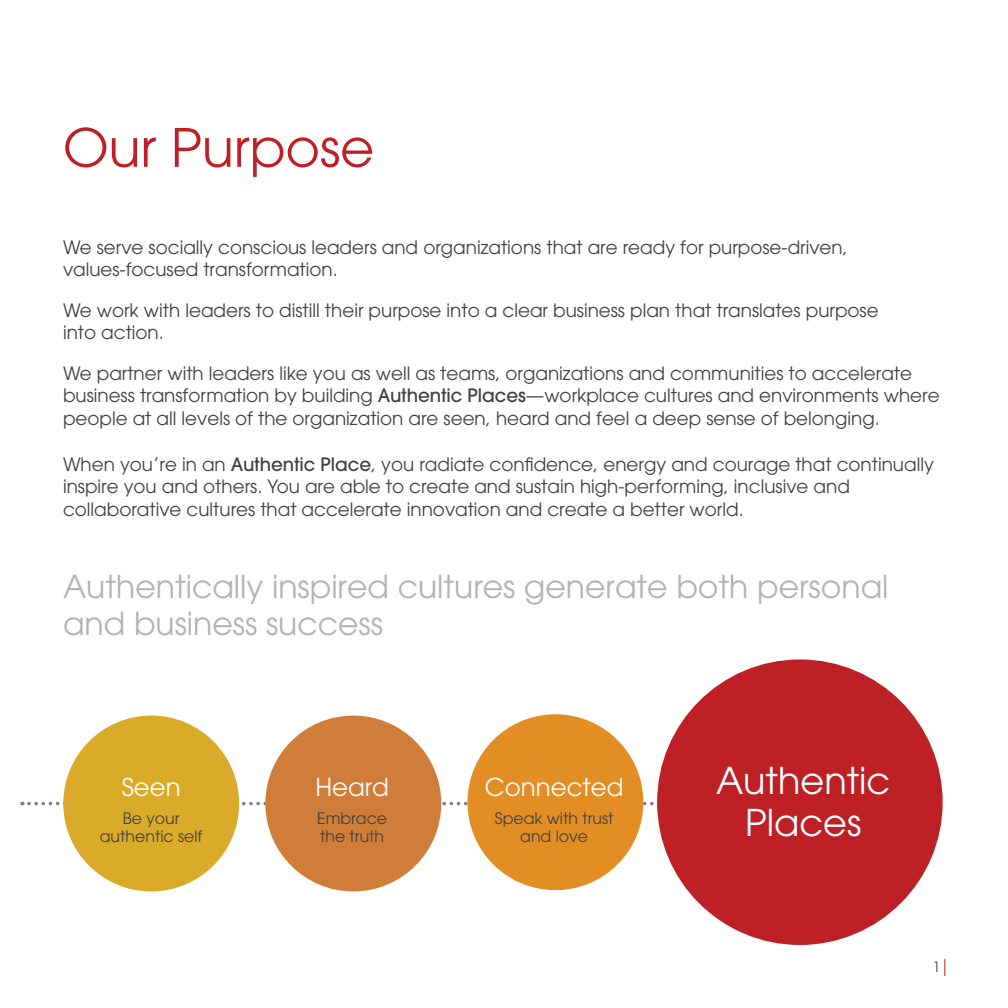
<style>
.page{position:relative;width:1008px;height:1008px;background:#fff}
.page>*{position:absolute;margin:0;border:0;box-sizing:border-box;transform-origin:0 0}
.t1{font:52.5px "Avant Garde";color:#bd2025}
.t2{font:36.75px/42px "Avant Garde";color:#fff;text-align:center}
.t3{font:31.5px/36.8px "Avant Garde";color:#b4b2b4}
.t4{font:24.5px "Avant Garde";color:#fff}
.t5{font:18.38px/22.8px "Avant Garde";color:#414042}
.t6{font:15.75px/17.5px "Avant Garde";color:#414042;text-align:center}
.t7{font:14px "Avant Garde";color:#414042}
.s1{font-weight:500}
</style>
<div class="page">
<svg style="left:29px;top:802px;width:625px;height:3px"></svg>
<div style="left:657px;top:659px;width:286px;height:286px;background:#bd2025;border-radius:50%"></div>
<div style="left:63px;top:716px;width:176px;height:175px;background:#d9ab28;border-radius:50%"></div>
<div style="left:265px;top:716px;width:176px;height:175px;background:#cf7d38;border-radius:50%"></div>
<div style="left:467px;top:714px;width:176px;height:176px;background:#e28e24;border-radius:50%"></div>
<svg style="left:944px;top:959px;width:1px;height:17px"></svg>
<h1 class="t1" style="left:63px;top:117px;width:313px">Our Purpose</h1>
<p class="t5" style="left:63px;top:236px;width:786px">We serve socially conscious leaders and organizations that are ready for purpose-driven, values-focused transformation.</p>
<p class="t5" style="left:63px;top:299px;width:817px">We work with leaders to distill their purpose into a clear business plan that translates purpose into action.</p>
<p class="t5" style="left:63px;top:362px;width:878px">We partner with leaders like you as well as teams, organizations and communities to accelerate business transformation by building <span class="s1">Authentic Places</span>—workplace cultures and environments where people at all levels of the organization are seen, heard and feel a deep sense of belonging.</p>
<p class="t5" style="left:63px;top:453px;width:872px">When you’re in an <span class="s1">Authentic Place</span>, you radiate confidence, energy and courage that continually inspire you and others. You are able to create and sustain high-performing, inclusive and collaborative cultures that accelerate innovation and create a better world.</p>
<h3 class="t3" style="left:63px;top:569px;width:827px">Authentically inspired cultures generate both personal and business success</h3>
<h3 class="t4" style="left:122px;top:773px;width:60px">Seen</h3>
<p class="t6" style="left:100px;top:810px;width:104px">Be your authentic self</p>
<h3 class="t4" style="left:315px;top:773px;width:75px">Heard</h3>
<p class="t6" style="left:317px;top:810px;width:71px;text-align:left">Embrace the truth</p>
<h3 class="t4" style="left:485px;top:773px;width:140px">Connected</h3>
<p class="t6" style="left:495px;top:810px;width:120px">Speak with trust and love</p>
<h2 class="t2" style="left:716px;top:760px;width:176px">Authentic<br>Places</h2>
<p class="t7" style="left:933px;top:959px;width:9px">1</p>
</div>
